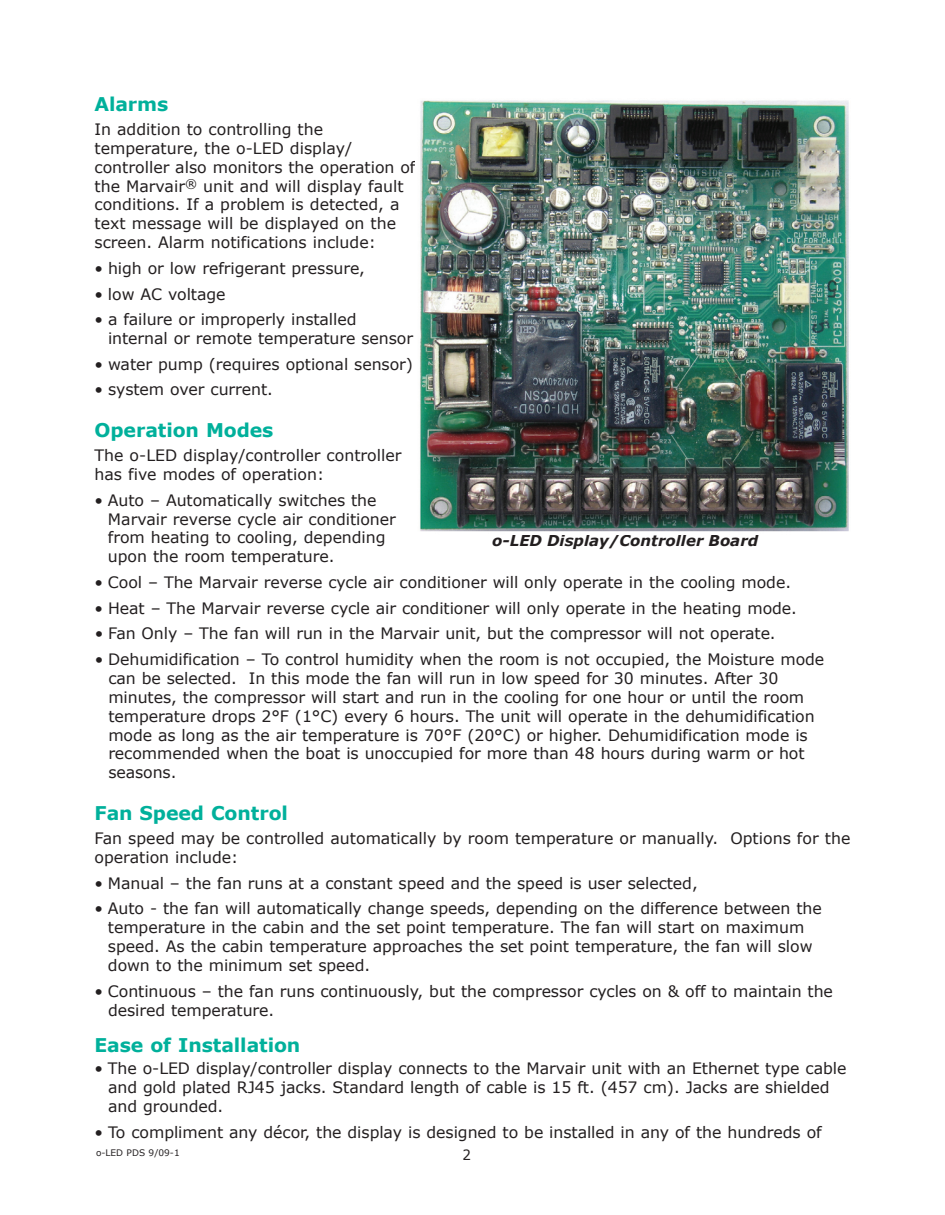
<style>
.page{position:relative;width:945px;height:1215px;background:#fff}
.page>*{position:absolute;margin:0;border:0;box-sizing:border-box;transform-origin:0 0}
.t1{font:700 18.9px "Verdana";letter-spacing:-.005em;color:#00b09b}
.t2{font:15.75px/18.9px "Verdana";letter-spacing:-.005em;color:#231f20}
.t3{font:italic 700 15px "Verdana";color:#231f20}
.t4{font:14.1px "Verdana";color:#231f20;scale:.95 1}
.t5{font:9px "Verdana";color:#231f20}
</style>
<div class="page">
<img style="left:420px;top:100px;width:429px;height:432px">
<p class="t1" style="left:94px;top:92px;width:75px">Alarms</p>
<p class="t2" style="left:94px;top:119px;width:322px">In addition to controlling the temperature, the o-LED display/ controller also monitors the operation of the Marvair<sup>®</sup> unit and will display fault conditions. If a problem is detected, a text message will be displayed on the screen. Alarm notifications include:</p>
<p class="t2" style="left:95px;top:258px;width:272px">• high or low refrigerant pressure,</p>
<p class="t2" style="left:94px;top:284px;width:133px">• low AC voltage</p>
<p class="t2" style="left:108px;top:310px;width:307px;text-indent:-13px">• a failure or improperly installed internal or remote temperature sensor</p>
<p class="t2" style="left:95px;top:354px;width:320px">• water pump (requires optional sensor)</p>
<p class="t2" style="left:95px;top:380px;width:180px">• system over current.</p>
<p class="t1" style="left:94px;top:418px;width:180px">Operation Modes</p>
<p class="t2" style="left:94px;top:445px;width:309px">The o-LED display/controller controller has five modes of operation:</p>
<p class="t2" style="left:108px;top:490px;width:289px;text-indent:-13px">• Auto – Automatically switches the Marvair reverse cycle air conditioner from heating to cooling, depending upon the room temperature.</p>
<p class="t2" style="left:95px;top:572px;width:698px">• Cool – The Marvair reverse cycle air conditioner will only operate in the cooling mode.</p>
<p class="t2" style="left:95px;top:598px;width:704px">• Heat – The Marvair reverse cycle air conditioner will only operate in the heating mode.</p>
<p class="t2" style="left:95px;top:624px;width:683px">• Fan Only – The fan will run in the Marvair unit, but the compressor will not operate.</p>
<p class="t2" style="left:108px;top:649px;width:717px;text-indent:-14px">• Dehumidification – To control humidity when the room is not occupied, the Moisture mode can be selected. In this mode the fan will run in low speed for 30 minutes. After 30 minutes, the compressor will start and run in the cooling for one hour or until the room temperature drops 2°F (1°C) every 6 hours. The unit will operate in the dehumidification mode as long as the air temperature is 70°F (20°C) or higher. Dehumidification mode is recommended when the boat is unoccupied for more than 48 hours during warm or hot seasons.</p>
<p class="t1" style="left:94px;top:801px;width:195px">Fan Speed Control</p>
<p class="t2" style="left:94px;top:828px;width:757px">Fan speed may be controlled automatically by room temperature or manually. Options for the operation include:</p>
<p class="t2" style="left:94px;top:873px;width:605px">• Manual – the fan runs at a constant speed and the speed is user selected,</p>
<p class="t2" style="left:108px;top:899px;width:715px;text-indent:-13px">• Auto - the fan will automatically change speeds, depending on the difference between the temperature in the cabin and the set point temperature. The fan will start on maximum speed. As the cabin temperature approaches the set point temperature, the fan will slow down to the minimum set speed.</p>
<p class="t2" style="left:108px;top:981px;width:726px;text-indent:-14px">• Continuous – the fan runs continuously, but the compressor cycles on &amp; off to maintain the desired temperature.</p>
<p class="t1" style="left:94px;top:1033px;width:207px">Ease of Installation</p>
<p class="t2" style="left:108px;top:1059px;width:740px;text-indent:-14px">• The o-LED display/controller display connects to the Marvair unit with an Ethernet type cable and gold plated RJ45 jacks. Standard length of cable is 15 ft. (457 cm). Jacks are shielded and grounded.</p>
<p class="t2" style="left:95px;top:1122px;width:729px">• To compliment any décor, the display is designed to be installed in any of the hundreds of</p>
<p class="t3" style="left:492px;top:531px;width:267px">o-LED Display/Controller Board</p>
<p class="t5" style="left:96px;top:1147px;width:85px">o-LED PDS 9/09-1</p>
<p class="t4" style="left:463px;top:1146px;width:11px">2</p>
</div>
